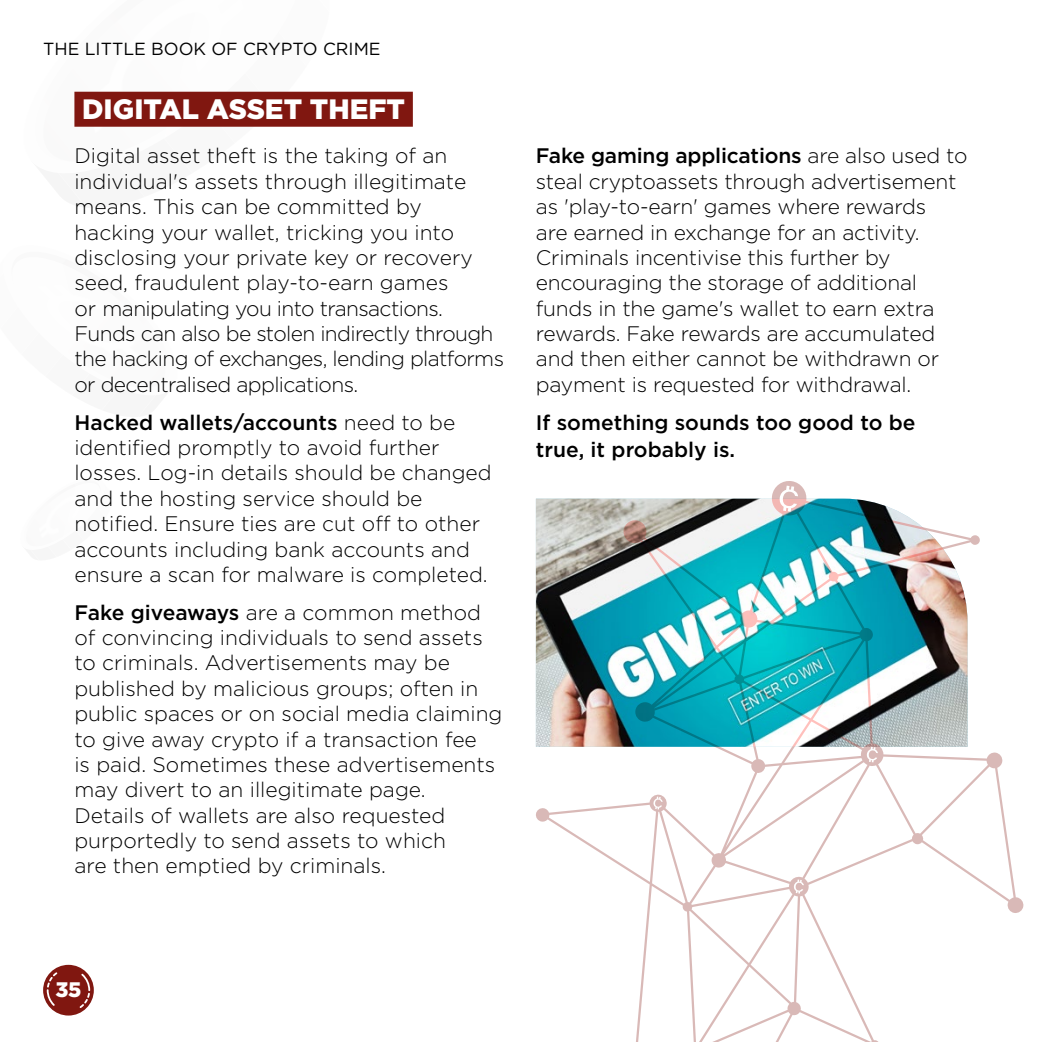
<style>
.page{position:relative;width:1042px;height:1042px;background:#fff}
.page>*{position:absolute;margin:0;border:0;box-sizing:border-box;transform-origin:0 0}
.t1{font:900 28px "Gotham";color:#fff}
.t2{font:300 21px/25.4px "Gotham";color:#000}
.t3{font:500 21px/26.2px "Gotham";color:#000}
.t4{font:900 21px "Gotham";color:#fff}
.t5{font:17.5px "Gotham";color:#000}
.s1{font-weight:500}
</style>
<div class="page">
<div style="left:74px;top:92px;width:339px;height:35px;background:#801710"></div>
<svg style="left:535px;top:481px;width:489px;height:561px"></svg>
<svg style="left:779px;top:486px;width:19px;height:26px"></svg>
<svg style="left:866px;top:747px;width:12px;height:15px"></svg>
<svg style="left:793px;top:879px;width:11px;height:14px"></svg>
<svg style="left:653px;top:796px;width:9px;height:13px"></svg>
<svg style="left:43px;top:965px;width:51px;height:50px"></svg>
<p class="t5" style="left:43px;top:38px;width:339px">THE LITTLE BOOK OF CRYPTO CRIME</p>
<h1 class="t1" style="left:82px;top:90px;width:324px">DIGITAL ASSET THEFT</h1>
<p class="t2" style="left:74px;top:143px;width:431px">Digital asset theft is the taking of an individual's assets through illegitimate means. This can be committed by hacking your wallet, tricking you into disclosing your private key or recovery seed, fraudulent play-to-earn games<br>or manipulating you into transactions.<br>Funds can also be stolen indirectly through the hacking of exchanges, lending platforms or decentralised applications.</p>
<p class="t2" style="left:74px;top:409px;width:419px"><span class="s1">Hacked wallets/accounts</span> need to be identified promptly to avoid further losses. Log-in details should be changed and the hosting service should be notified. Ensure ties are cut off to other accounts including bank accounts and ensure a scan for malware is completed.</p>
<p class="t2" style="left:74px;top:599px;width:429px"><span class="s1">Fake giveaways</span> are a common method of convincing individuals to send assets to criminals. Advertisements may be published by malicious groups; often in public spaces or on social media claiming to give away crypto if a transaction fee<br>is paid. Sometimes these advertisements may divert to an illegitimate page.<br>Details of wallets are also requested purportedly to send assets to which<br>are then emptied by criminals.</p>
<p class="t2" style="left:536px;top:143px;width:433px"><span class="s1">Fake gaming applications</span> are also used to steal cryptoassets through advertisement as 'play-to-earn' games where rewards<br>are earned in exchange for an activity.<br>Criminals incentivise this further by encouraging the storage of additional funds in the game's wallet to earn extra rewards. Fake rewards are accumulated and then either cannot be withdrawn or payment is requested for withdrawal.</p>
<p class="t3" style="left:536px;top:410px;width:381px">If something sounds too good to be true, it probably is.</p>
<p class="t4" style="left:55px;top:975px;width:28px">35</p>
</div>
